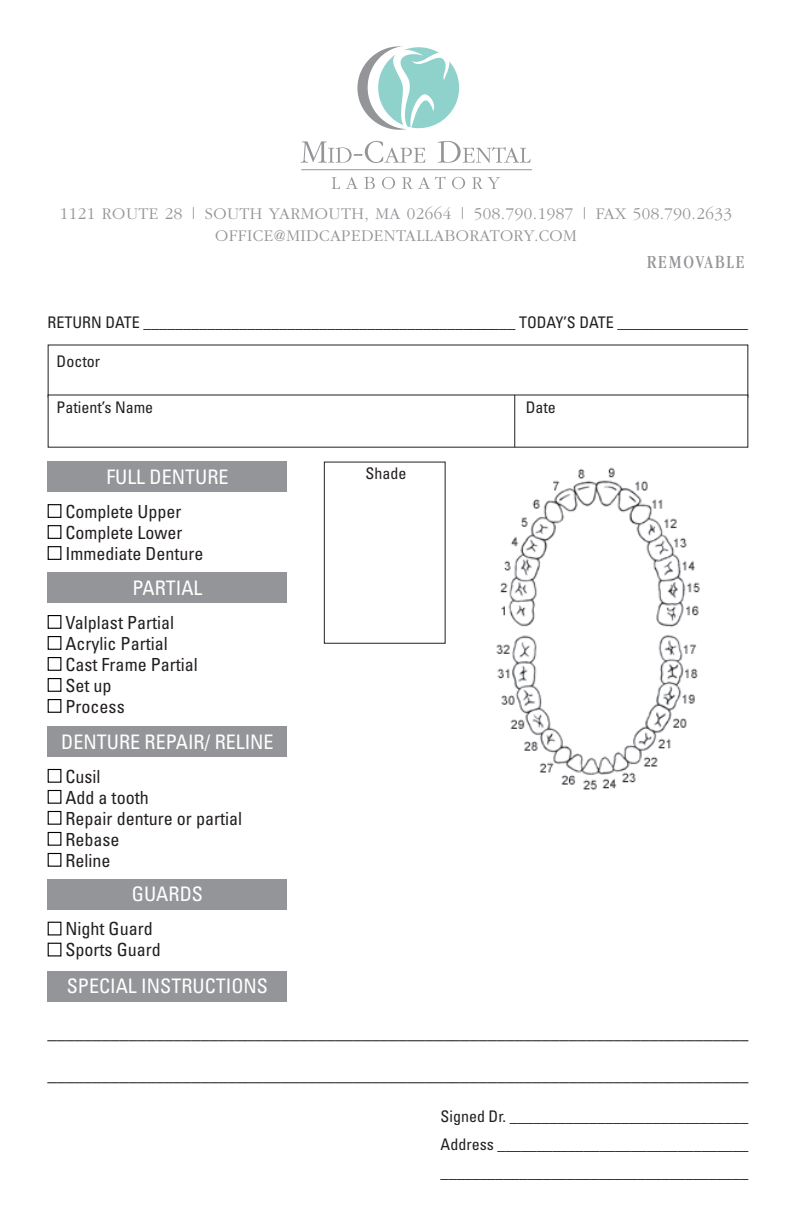
<style>
.page{position:relative;width:792px;height:1224px;background:#fff}
.page>*{position:absolute;margin:0;border:0;box-sizing:border-box;transform-origin:0 0}
.t1{font:condensed 20px "Univers";color:#fff}
.t2{font:condensed 19.2px "Garamond";letter-spacing:.1em;color:#939598}
.t3{font:condensed 18px/21px "Univers";color:#231f20}
.t4{font:300 17px/22px "Garamond";letter-spacing:.03em;color:#939598;text-align:center}
.t5{font:condensed 16px/28px "Univers";color:#231f20;text-align:justify}
</style>
<div class="page">
<div style="left:48px;top:462px;width:239px;height:30px;background:#939598"></div>
<div style="left:48px;top:504px;width:13px;height:14px;border:1px solid #000"></div>
<div style="left:48px;top:525px;width:13px;height:14px;border:1px solid #000"></div>
<div style="left:48px;top:546px;width:13px;height:14px;border:1px solid #000"></div>
<div style="left:48px;top:726px;width:239px;height:31px;background:#939598"></div>
<div style="left:48px;top:572px;width:239px;height:31px;background:#939598"></div>
<div style="left:48px;top:615px;width:13px;height:14px;border:1px solid #000"></div>
<div style="left:48px;top:636px;width:13px;height:14px;border:1px solid #000"></div>
<div style="left:48px;top:657px;width:13px;height:14px;border:1px solid #000"></div>
<div style="left:48px;top:678px;width:13px;height:14px;border:1px solid #000"></div>
<div style="left:48px;top:699px;width:13px;height:14px;border:1px solid #000"></div>
<div style="left:48px;top:769px;width:13px;height:14px;border:1px solid #000"></div>
<div style="left:48px;top:790px;width:13px;height:14px;border:1px solid #000"></div>
<div style="left:48px;top:811px;width:13px;height:14px;border:1px solid #000"></div>
<div style="left:48px;top:832px;width:13px;height:14px;border:1px solid #000"></div>
<div style="left:48px;top:853px;width:13px;height:14px;border:1px solid #000"></div>
<div style="left:48px;top:879px;width:239px;height:30px;background:#939598"></div>
<div style="left:48px;top:922px;width:13px;height:13px;border:1px solid #000"></div>
<div style="left:48px;top:943px;width:13px;height:13px;border:1px solid #000"></div>
<div style="left:48px;top:971px;width:239px;height:30px;background:#939598"></div>
<hr style="left:514px;top:395px;width:1px;height:52px;background:#231f20">
<div style="left:324px;top:462px;width:122px;height:182px;border:1px solid #231f20"></div>
<img style="left:496px;top:467px;width:204px;height:323px">
<svg style="left:357px;top:46px;width:83px;height:84px"></svg>
<div style="left:368px;top:46px;width:81px;height:83px;background:#fff;border-radius:50%"></div>
<div style="left:378px;top:47px;width:81px;height:81px;background:#8ed2cb;border-radius:50%"></div>
<svg style="left:301px;top:141px;width:124px;height:22px"></svg>
<svg style="left:438px;top:141px;width:93px;height:22px"></svg>
<svg style="left:332px;top:177px;width:8px;height:12px"></svg>
<svg style="left:346px;top:177px;width:12px;height:12px"></svg>
<svg style="left:364px;top:177px;width:11px;height:12px"></svg>
<svg style="left:382px;top:177px;width:13px;height:12px"></svg>
<svg style="left:402px;top:176px;width:44px;height:13px"></svg>
<svg style="left:452px;top:177px;width:13px;height:12px"></svg>
<svg style="left:472px;top:177px;width:28px;height:12px"></svg>
<hr style="left:301px;top:169px;width:231px;height:1px;background:#939598">
<svg style="left:387px;top:47px;width:68px;height:83px"></svg>
<p class="t4" style="left:60px;top:203px;width:674px">1121 ROUTE 28 | SOUTH YARMOUTH, MA 02664 | 508.790.1987 | FAX 508.790.2633<br>OFFICE@MIDCAPEDENTALLABORATORY.COM</p>
<p class="t2" style="left:647px;top:251px;width:99px">REMOVABLE</p>
<p class="t5" style="left:48px;top:308px;width:702px">RETURN DATE _______________________________________________ TODAY’S DATE _________________</p>
<p class="t5" style="left:57px;top:347px;width:45px">Doctor</p>
<p class="t5" style="left:57px;top:393px;width:98px">Patient’s Name</p>
<p class="t5" style="left:526px;top:393px;width:32px">Date</p>
<p class="t1" style="left:106px;top:464px;width:124px">FULL DENTURE</p>
<p class="t3" style="left:65px;top:501px;width:139px">Complete Upper<br>Complete Lower<br>Immediate Denture</p>
<p class="t1" style="left:132px;top:575px;width:72px">PARTIAL</p>
<p class="t3" style="left:65px;top:611px;width:134px">Valplast Partial<br>Acrylic Partial<br>Cast Frame Partial<br>Set up<br>Process</p>
<p class="t1" style="left:61px;top:729px;width:214px">DENTURE REPAIR/ RELINE</p>
<p class="t3" style="left:65px;top:765px;width:178px">Cusil<br>Add a tooth<br>Repair denture or partial<br>Rebase<br>Reline</p>
<p class="t1" style="left:132px;top:882px;width:73px">GUARDS</p>
<p class="t3" style="left:65px;top:918px;width:97px">Night Guard<br>Sports Guard</p>
<p class="t1" style="left:67px;top:974px;width:203px">SPECIAL INSTRUCTIONS</p>
<p class="t5" style="left:365px;top:459px;width:42px">Shade</p>
<p class="t3" style="left:48px;top:1022px;width:702px">______________________________________________________________________________</p>
<p class="t3" style="left:48px;top:1064px;width:702px">______________________________________________________________________________</p>
<p class="t5" style="left:441px;top:1102px;width:309px">Signed Dr. ______________________________ Address ________________________________ _______________________________________</p>
</div>
